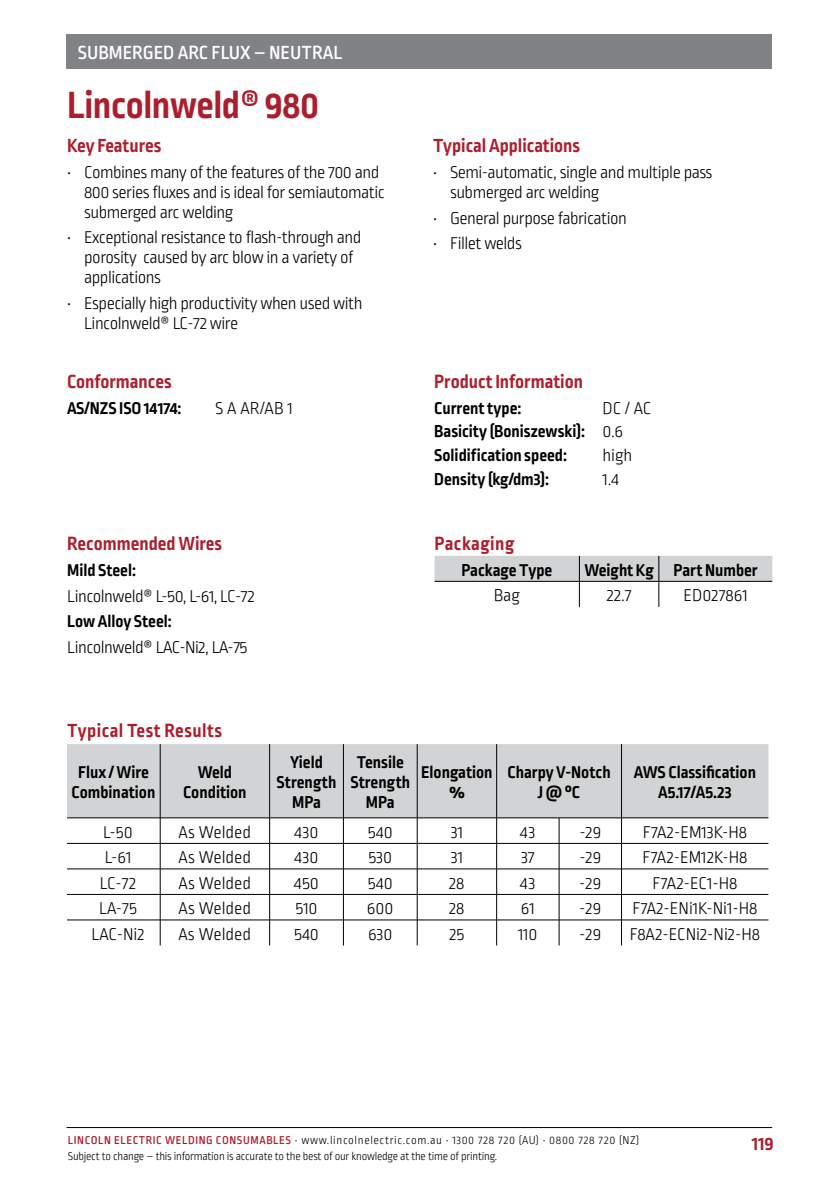
<style>
.page{position:relative;width:840px;height:1191px;background:#fff}
.page>*{position:absolute;margin:0;border:0;box-sizing:border-box;transform-origin:0 0}
.t1{font:700 40px "Ropa Sans Pro";letter-spacing:-.01em;color:#ac1e2d}
.t2{font:700 20px "Ropa Sans Pro";color:#ac1e2d}
.t3{font:700 20px "Ropa Sans Pro";letter-spacing:.025em;color:#ac1e2d}
.t4{font:500 20px "Ropa Sans Pro";color:#fff}
.t5{font:300 18px/20px "Ropa Sans Pro";letter-spacing:-.03em;color:#000}
.t6{font:700 18px/20px "Ropa Sans Pro";color:#000;text-align:center}
.t7{font:300 18px "Ropa Sans Pro";color:#000}
.t8{font:300 12px/16px "Ropa Sans Pro";letter-spacing:-.02em;color:#000}
.s1{font-weight:300}
.s2{font-weight:500;color:#ac1e2d}
</style>
<div class="page">
<hr style="left:66px;top:1127px;width:705px;height:1px;background:#000">
<div style="left:66px;top:34px;width:705px;height:34px;background:#808285"></div>
<svg style="left:434px;top:556px;width:338px;height:51px"></svg>
<div style="left:67px;top:744px;width:701px;height:73px;background:#d1d3d4"></div>
<hr style="left:160px;top:744px;width:1px;height:73px;background:#000">
<hr style="left:269px;top:744px;width:1px;height:73px;background:#000">
<hr style="left:343px;top:744px;width:1px;height:73px;background:#000">
<hr style="left:416px;top:744px;width:1px;height:73px;background:#000">
<hr style="left:496px;top:744px;width:1px;height:73px;background:#000">
<hr style="left:620px;top:744px;width:1px;height:73px;background:#000">
<hr style="left:67px;top:817px;width:93px;height:1px;background:#000">
<hr style="left:160px;top:817px;width:109px;height:1px;background:#000">
<hr style="left:269px;top:817px;width:74px;height:1px;background:#000">
<hr style="left:343px;top:817px;width:74px;height:1px;background:#000">
<hr style="left:417px;top:817px;width:79px;height:1px;background:#000">
<hr style="left:496px;top:817px;width:62px;height:1px;background:#000">
<hr style="left:558px;top:817px;width:63px;height:1px;background:#000">
<hr style="left:621px;top:817px;width:147px;height:1px;background:#000">
<hr style="left:67px;top:843px;width:93px;height:1px;background:#000">
<hr style="left:160px;top:843px;width:109px;height:1px;background:#000">
<hr style="left:269px;top:843px;width:74px;height:1px;background:#000">
<hr style="left:343px;top:843px;width:74px;height:1px;background:#000">
<hr style="left:417px;top:843px;width:79px;height:1px;background:#000">
<hr style="left:496px;top:843px;width:62px;height:1px;background:#000">
<hr style="left:558px;top:843px;width:63px;height:1px;background:#000">
<hr style="left:621px;top:843px;width:147px;height:1px;background:#000">
<hr style="left:67px;top:868px;width:93px;height:1px;background:#000">
<hr style="left:160px;top:868px;width:109px;height:1px;background:#000">
<hr style="left:269px;top:868px;width:74px;height:1px;background:#000">
<hr style="left:343px;top:868px;width:74px;height:1px;background:#000">
<hr style="left:417px;top:868px;width:79px;height:1px;background:#000">
<hr style="left:496px;top:868px;width:62px;height:1px;background:#000">
<hr style="left:558px;top:868px;width:63px;height:1px;background:#000">
<hr style="left:621px;top:868px;width:147px;height:1px;background:#000">
<hr style="left:67px;top:894px;width:93px;height:1px;background:#000">
<hr style="left:160px;top:894px;width:109px;height:1px;background:#000">
<hr style="left:269px;top:894px;width:74px;height:1px;background:#000">
<hr style="left:343px;top:894px;width:74px;height:1px;background:#000">
<hr style="left:417px;top:894px;width:79px;height:1px;background:#000">
<hr style="left:496px;top:894px;width:62px;height:1px;background:#000">
<hr style="left:558px;top:894px;width:63px;height:1px;background:#000">
<hr style="left:621px;top:894px;width:147px;height:1px;background:#000">
<hr style="left:67px;top:919px;width:93px;height:1px;background:#000">
<hr style="left:160px;top:919px;width:109px;height:1px;background:#000">
<svg style="left:160px;top:818px;width:1px;height:127px"></svg>
<hr style="left:269px;top:919px;width:74px;height:1px;background:#000">
<svg style="left:269px;top:818px;width:1px;height:127px"></svg>
<hr style="left:343px;top:919px;width:74px;height:1px;background:#000">
<svg style="left:343px;top:818px;width:1px;height:127px"></svg>
<hr style="left:417px;top:919px;width:79px;height:1px;background:#000">
<svg style="left:416px;top:818px;width:1px;height:127px"></svg>
<hr style="left:496px;top:919px;width:62px;height:1px;background:#000">
<svg style="left:496px;top:818px;width:1px;height:127px"></svg>
<hr style="left:558px;top:919px;width:63px;height:1px;background:#000">
<svg style="left:558px;top:818px;width:1px;height:127px"></svg>
<hr style="left:621px;top:919px;width:147px;height:1px;background:#000">
<p class="t4" style="left:78px;top:41px;width:266px">SUBMERGED ARC FLUX – NEUTRAL</p>
<h1 class="t1" style="left:67px;top:82px;width:253px">Lincolnweld® 980</h1>
<p class="t2" style="left:67px;top:134px;width:96px">Key Features</p>
<p class="t5" style="left:84px;top:163px;width:302px;text-indent:-17px">• Combines many of the features of the 700 and<br>800 series fluxes and is ideal for semiautomatic submerged arc welding</p>
<p class="t5" style="left:84px;top:229px;width:278px;text-indent:-17px">• Exceptional resistance to flash-through and porosity caused by arc blow in a variety of applications</p>
<p class="t5" style="left:84px;top:294px;width:279px;text-indent:-17px">• Especially high productivity when used with<br>Lincolnweld® LC-72 wire</p>
<p class="t2" style="left:67px;top:370px;width:106px">Conformances</p>
<p class="t6" style="left:67px;top:399px;width:116px">AS/NZS ISO 14174:</p>
<p class="t5" style="left:215px;top:399px;width:79px">S A AR/AB 1</p>
<p class="t2" style="left:67px;top:532px;width:156px">Recommended Wires</p>
<p class="t6" style="left:67px;top:561px;width:70px">Mild Steel:</p>
<p class="t5" style="left:67px;top:587px;width:189px">Lincolnweld® L-50, L-61, LC-72</p>
<p class="t6" style="left:67px;top:612px;width:106px">Low Alloy Steel:</p>
<p class="t5" style="left:67px;top:638px;width:182px">Lincolnweld® LAC-Ni2, LA-75</p>
<p class="t2" style="left:433px;top:134px;width:148px">Typical Applications</p>
<p class="t5" style="left:450px;top:163px;width:263px;text-indent:-17px">• Semi-automatic, single and multiple pass submerged arc welding</p>
<p class="t5" style="left:433px;top:209px;width:195px">• General purpose fabrication</p>
<p class="t5" style="left:433px;top:234px;width:90px">• Fillet welds</p>
<p class="t2" style="left:434px;top:370px;width:150px">Product Information</p>
<p class="t6" style="left:434px;top:399px;width:89px">Current type:</p>
<p class="t6" style="left:434px;top:397px;width:218px;line-height:23.6px;text-align:left;text-indent:168px"><span class="s1">DC / AC<br></span>Basicity (Boniszewski): <span class="s1">0.6<br></span>Solidification speed:</p>
<p class="t5" style="left:602px;top:446px;width:31px">high</p>
<p class="t6" style="left:434px;top:469px;width:116px">Density (kg/dm3):</p>
<p class="t5" style="left:602px;top:470px;width:18px">1.4</p>
<p class="t3" style="left:434px;top:532px;width:81px">Packaging</p>
<p class="t6" style="left:461px;top:561px;width:92px">Package Type</p>
<p class="t6" style="left:584px;top:561px;width:175px">Weight Kg Part Number</p>
<p class="t5" style="left:493px;top:586px;width:28px">Bag</p>
<p class="t5" style="left:606px;top:586px;width:26px">22.7</p>
<p class="t7" style="left:683px;top:586px;width:66px">ED027861</p>
<p class="t3" style="left:67px;top:719px;width:156px">Typical Test Results</p>
<p class="t6" style="left:72px;top:763px;width:85px">Flux / Wire<br>Combination</p>
<p class="t6" style="left:183px;top:763px;width:65px">Weld<br>Condition</p>
<p class="t6" style="left:276px;top:753px;width:61px">Yield<br>Strength<br>MPa</p>
<p class="t6" style="left:350px;top:753px;width:61px">Tensile<br>Strength<br>MPa</p>
<p class="t6" style="left:421px;top:763px;width:73px">Elongation %</p>
<p class="t6" style="left:507px;top:763px;width:105px">Charpy V-Notch<br>J @ °C</p>
<p class="t6" style="left:633px;top:763px;width:124px">AWS Classification<br>A5.17/A5.23</p>
<p class="t5" style="left:103px;top:823px;width:31px">L-50</p>
<p class="t7" style="left:178px;top:822px;width:74px">As Welded</p>
<p class="t5" style="left:294px;top:823px;width:26px">430</p>
<p class="t5" style="left:367px;top:823px;width:26px">540</p>
<p class="t5" style="left:450px;top:823px;width:14px">31</p>
<p class="t5" style="left:520px;top:823px;width:17px">43</p>
<p class="t5" style="left:579px;top:823px;width:23px">-29</p>
<p class="t7" style="left:642px;top:822px;width:106px">F7A2-EM13K-H8</p>
<p class="t5" style="left:105px;top:848px;width:28px">L-61</p>
<p class="t7" style="left:178px;top:848px;width:74px">As Welded</p>
<p class="t5" style="left:294px;top:848px;width:26px">430</p>
<p class="t5" style="left:368px;top:848px;width:25px">530</p>
<p class="t5" style="left:450px;top:848px;width:14px">31</p>
<p class="t5" style="left:520px;top:848px;width:15px">37</p>
<p class="t5" style="left:579px;top:848px;width:23px">-29</p>
<p class="t7" style="left:642px;top:848px;width:106px">F7A2-EM12K-H8</p>
<p class="t5" style="left:100px;top:874px;width:38px">LC-72</p>
<p class="t7" style="left:178px;top:873px;width:74px">As Welded</p>
<p class="t5" style="left:294px;top:874px;width:26px">450</p>
<p class="t5" style="left:367px;top:874px;width:26px">540</p>
<p class="t5" style="left:449px;top:874px;width:17px">28</p>
<p class="t5" style="left:520px;top:874px;width:17px">43</p>
<p class="t5" style="left:579px;top:874px;width:23px">-29</p>
<p class="t7" style="left:652px;top:873px;width:86px">F7A2-EC1-H8</p>
<p class="t5" style="left:99px;top:899px;width:39px">LA-75</p>
<p class="t7" style="left:178px;top:899px;width:74px">As Welded</p>
<p class="t5" style="left:295px;top:899px;width:24px">510</p>
<p class="t5" style="left:367px;top:899px;width:28px">600</p>
<p class="t5" style="left:449px;top:899px;width:17px">28</p>
<p class="t5" style="left:520px;top:899px;width:15px">61</p>
<p class="t5" style="left:579px;top:899px;width:23px">-29</p>
<p class="t7" style="left:632px;top:899px;width:126px">F7A2-ENi1K-Ni1-H8</p>
<p class="t5" style="left:91px;top:925px;width:55px">LAC-Ni2</p>
<p class="t7" style="left:178px;top:924px;width:74px">As Welded</p>
<p class="t5" style="left:294px;top:925px;width:26px">540</p>
<p class="t5" style="left:368px;top:925px;width:26px">630</p>
<p class="t5" style="left:449px;top:925px;width:16px">25</p>
<p class="t5" style="left:518px;top:925px;width:21px">110</p>
<p class="t5" style="left:579px;top:925px;width:23px">-29</p>
<p class="t7" style="left:629px;top:924px;width:132px">F8A2-ECNi2-Ni2-H8</p>
<p class="t8" style="left:68px;top:1132px;width:572px"><span class="s2">LINCOLN ELECTRIC WELDING CONSUMABLES</span> • www.lincolnelectric.com.au • 1300 728 720 (AU) • 0800 728 720 (NZ)<br>Subject to change – this information is accurate to the best of our knowledge at the time of printing.</p>
<p class="t2" style="left:751px;top:1132px;width:23px">119</p>
</div>
